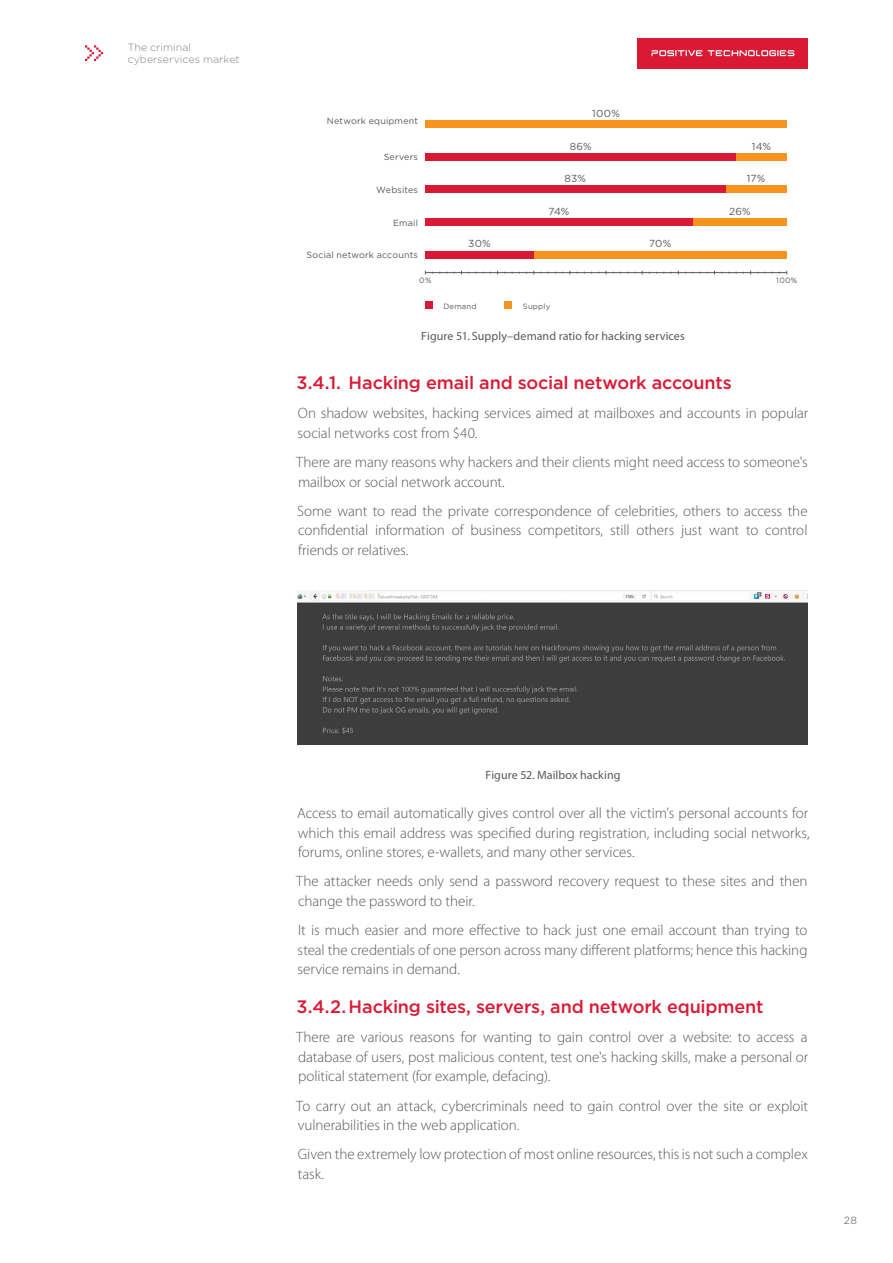
<style>
.page{position:relative;width:893px;height:1263px;background:#fff}
.page>*{position:absolute;margin:0;border:0;box-sizing:border-box;transform-origin:0 0}
.t1{font:500 18px "Gotham Pro";letter-spacing:-.01em;color:#da1a35}
.t2{font:300 15px/19.5px "Myriad Pro";letter-spacing:-.005em;color:#58595b}
.t3{font:12px "Myriad Pro";letter-spacing:.005em;color:#58595b}
.t4{font:300 10.5px/12.6px "Gotham Pro";letter-spacing:.01em;color:#808285}
.t5{font:10.5px "Gotham Pro";color:#808285}
.t6{font:10.2px "Gotham Pro";letter-spacing:.02em;color:#58595b}
.t7{font:9px "Gotham Pro";letter-spacing:.02em;color:#58595b}
.t8{font:7.65px "Gotham Pro";letter-spacing:.03em;color:#58595b}
</style>
<div class="page">
<hr style="left:425px;top:272px;width:362px;height:1px;background:#58595b">
<div style="left:534px;top:251px;width:253px;height:7px;background:#f7941e"></div>
<div style="left:425px;top:251px;width:109px;height:7px;background:#da1a35"></div>
<div style="left:693px;top:218px;width:94px;height:7px;background:#f7941e"></div>
<div style="left:425px;top:218px;width:268px;height:7px;background:#da1a35"></div>
<div style="left:725px;top:186px;width:62px;height:7px;background:#f7941e"></div>
<div style="left:425px;top:186px;width:300px;height:7px;background:#da1a35"></div>
<div style="left:736px;top:153px;width:51px;height:7px;background:#f7941e"></div>
<div style="left:425px;top:153px;width:311px;height:7px;background:#da1a35"></div>
<div style="left:425px;top:121px;width:362px;height:7px;background:#f7941e"></div>
<div style="left:425px;top:301px;width:8px;height:8px;background:#da1a35"></div>
<div style="left:505px;top:301px;width:7px;height:8px;background:#f7941e"></div>
<img style="left:298px;top:590px;width:510px;height:154px">
<div style="left:638px;top:38px;width:170px;height:30px;background:#da1a35"></div>
<svg style="left:651px;top:50px;width:143px;height:6px"></svg>
<svg style="left:85px;top:45px;width:18px;height:16px"></svg>
<p class="t4" style="left:128px;top:41px;width:114px">The criminal cyberservices market</p>
<p class="t7" style="left:327px;top:116px;width:93px">Network equipment</p>
<p class="t7" style="left:384px;top:152px;width:36px">Servers</p>
<p class="t7" style="left:376px;top:185px;width:43px">Websites</p>
<p class="t7" style="left:393px;top:217px;width:26px">Email</p>
<p class="t7" style="left:306px;top:250px;width:113px">Social network accounts</p>
<p class="t6" style="left:592px;top:108px;width:29px">100%</p>
<p class="t6" style="left:570px;top:140px;width:23px">86%</p>
<p class="t6" style="left:752px;top:140px;width:21px">14%</p>
<p class="t6" style="left:564px;top:173px;width:23px">83%</p>
<p class="t6" style="left:747px;top:173px;width:20px">17%</p>
<p class="t6" style="left:549px;top:206px;width:22px">74%</p>
<p class="t6" style="left:729px;top:206px;width:23px">26%</p>
<p class="t6" style="left:468px;top:238px;width:24px">30%</p>
<p class="t6" style="left:649px;top:238px;width:24px">70%</p>
<p class="t8" style="left:419px;top:276px;width:14px">0%</p>
<p class="t8" style="left:776px;top:276px;width:22px">100%</p>
<p class="t8" style="left:443px;top:302px;width:35px">Demand</p>
<p class="t8" style="left:523px;top:302px;width:29px">Supply</p>
<p class="t3" style="left:421px;top:330px;width:265px">Figure 51. Supply–demand ratio for hacking services</p>
<p class="t1" style="left:296px;top:372px;width:437px">3.4.1. Hacking email and social network accounts</p>
<p class="t2" style="left:298px;top:404px;width:512px">On shadow websites, hacking services aimed at mailboxes and accounts in popular social networks cost from $40.</p>
<p class="t2" style="left:296px;top:453px;width:513px">There are many reasons why hackers and their clients might need access to someone's mailbox or social network account.</p>
<p class="t2" style="left:297px;top:501px;width:512px;text-align:justify">Some want to read the private correspondence of celebrities, others to access the confidential information of business competitors, still others just want to control friends or relatives.</p>
<p class="t3" style="left:486px;top:768px;width:136px">Figure 52. Mailbox hacking</p>
<p class="t2" style="left:297px;top:804px;width:514px;text-align:justify">Access to email automatically gives control over all the victim's personal accounts for which this email address was specified during registration, including social networks, forums, online stores, e-wallets, and many other services.</p>
<p class="t2" style="left:296px;top:872px;width:513px">The attacker needs only send a password recovery request to these sites and then change the password to their.</p>
<p class="t2" style="left:298px;top:921px;width:511px;text-align:justify">It is much easier and more effective to hack just one email account than trying to steal the credentials of one person across many different platforms; hence this hacking service remains in demand.</p>
<p class="t1" style="left:296px;top:996px;width:469px">3.4.2.Hacking sites, servers, and network equipment</p>
<p class="t2" style="left:296px;top:1028px;width:513px;text-align:justify">There are various reasons for wanting to gain control over a website: to access a database of users, post malicious content, test one's hacking skills, make a personal or political statement (for example, defacing).</p>
<p class="t2" style="left:296px;top:1096px;width:513px">To carry out an attack, cybercriminals need to gain control over the site or exploit vulnerabilities in the web application.</p>
<p class="t2" style="left:298px;top:1145px;width:511px">Given the extremely low protection of most online resources, this is not such a complex task.</p>
<p class="t5" style="left:844px;top:1215px;width:15px">28</p>
</div>
